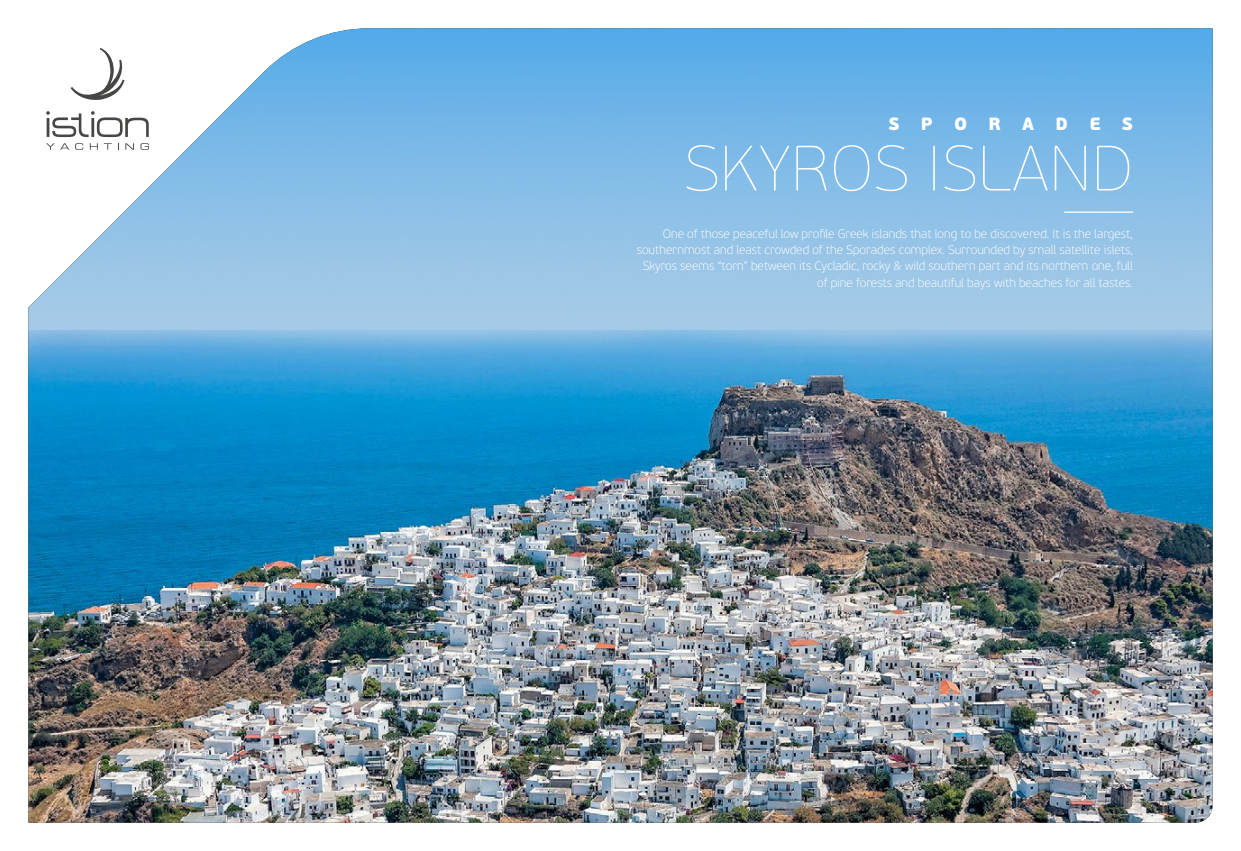
<style>
.page{position:relative;width:1241px;height:851px;background:#fff}
.page>*{position:absolute;margin:0;border:0;box-sizing:border-box;transform-origin:0 0}
.t1{font:63.75px "PF Beau Sans Pro X Thin";letter-spacing:.025em;color:#fff}
.t2{font:900 17.75px "PF Beau Sans Pro";letter-spacing:1.2em;color:#fff}
.t3{font:100 12.25px/16.2px "PF Beau Sans Pro";color:#fff;text-align:right}
</style>
<div class="page">
<img style="left:28px;top:28px;width:1184px;height:794px">
<hr style="left:1064px;top:211px;width:68px;height:2px;background:#fff">
<svg style="left:70px;top:48px;width:56px;height:53px"></svg>
<svg style="left:46px;top:111px;width:103px;height:26px"></svg>
<svg style="left:46px;top:143px;width:23px;height:7px"></svg>
<svg style="left:75px;top:143px;width:8px;height:7px"></svg>
<svg style="left:90px;top:143px;width:8px;height:7px"></svg>
<svg style="left:104px;top:143px;width:8px;height:7px"></svg>
<svg style="left:125px;top:143px;width:9px;height:7px"></svg>
<svg style="left:140px;top:143px;width:9px;height:7px"></svg>
<h2 class="t2" style="left:888px;top:113px;width:246px">SPORADES</h2>
<h1 class="t1" style="left:684px;top:132px;width:449px">SKYROS ISLAND</h1>
<p class="t3" style="left:636px;top:225px;width:497px">One of those peaceful low profile Greek islands that long to be discovered. It is the largest, southernmost and least crowded of the Sporades complex. Surrounded by small satellite islets, Skyros seems “torn” between its Cycladic, rocky &amp; wild southern part and its northern one, full of pine forests and beautiful bays with beaches for all tastes.</p>
</div>
